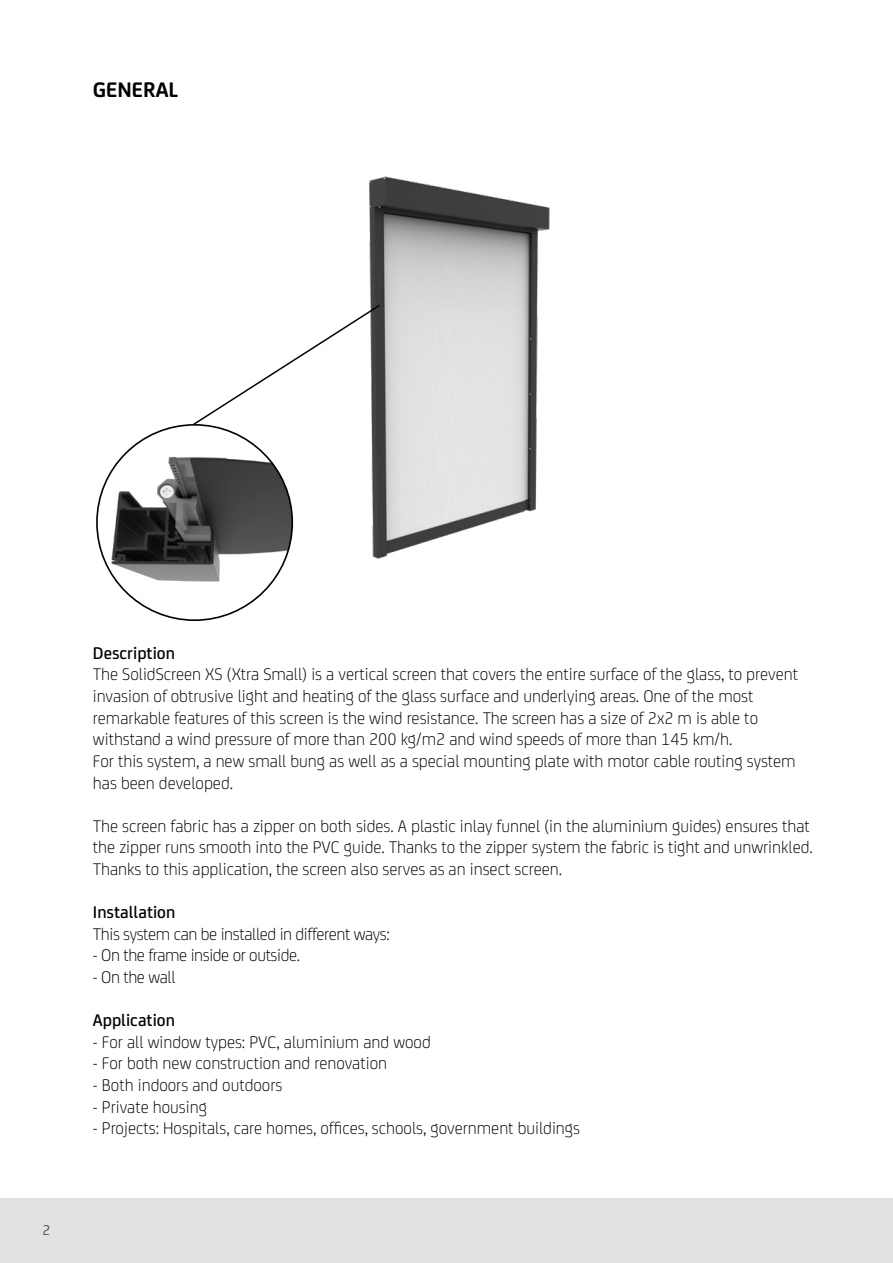
<style>
.page{position:relative;width:893px;height:1263px;background:#fff}
.page>*{position:absolute;margin:0;border:0;box-sizing:border-box;transform-origin:0 0}
.t1{font:700 22.5px "FS Joey";color:#000}
.t2{font:300 18px/21.6px "FS Joey";color:#000}
.t3{font:300 18px "FS Joey";letter-spacing:-.02em;color:#000}
.t4{font:500 18px "FS Joey";color:#000}
.t5{font:15px "FS Joey";color:#494949}
</style>
<div class="page">
<img style="left:369px;top:176px;width:181px;height:383px">
<img style="left:97px;top:425px;width:195px;height:195px;border-radius:98px">
<svg style="left:192px;top:303px;width:190px;height:123px"></svg>
<div style="left:0;top:1198px;width:893px;height:65px;background:#e1e1e1"></div>
<p class="t1" style="left:93px;top:73px;width:87px">GENERAL</p>
<p class="t5" style="left:43px;top:1219px;width:9px">2</p>
<p class="t4" style="left:93px;top:640px;width:83px">Description</p>
<p class="t2" style="left:93px;top:663px;width:707px">The SolidScreen XS (Xtra Small) is a vertical screen that covers the entire surface of the glass, to prevent invasion of obtrusive light and heating of the glass surface and underlying areas. One of the most remarkable features of this screen is the wind resistance. The screen has a size of 2x2 m is able to withstand a wind pressure of more than 200 kg/m2 and wind speeds of more than 145 km/h.<br>For this system, a new small bung as well as a special mounting plate with motor cable routing system has been developed.</p>
<p class="t2" style="left:93px;top:814px;width:721px">The screen fabric has a zipper on both sides. A plastic inlay funnel (in the aluminium guides) ensures that the zipper runs smooth into the PVC guide. Thanks to the zipper system the fabric is tight and unwrinkled.<br>Thanks to this application, the screen also serves as an insect screen.</p>
<p class="t4" style="left:93px;top:899px;width:84px">Installation</p>
<p class="t3" style="left:93px;top:921px;width:298px">This system can be installed in different ways:</p>
<p class="t3" style="left:93px;top:942px;width:209px">- On the frame inside or outside.</p>
<p class="t3" style="left:93px;top:964px;width:84px">- On the wall</p>
<p class="t4" style="left:93px;top:1007px;width:83px">Application</p>
<p class="t2" style="left:93px;top:1030px;width:339px">- For all window types: PVC, aluminium and wood</p>
<p class="t2" style="left:93px;top:1051px;width:296px">- For both new construction and renovation</p>
<p class="t2" style="left:93px;top:1073px;width:191px">- Both indoors and outdoors</p>
<p class="t2" style="left:93px;top:1095px;width:116px">- Private housing</p>
<p class="t2" style="left:93px;top:1116px;width:489px">- Projects: Hospitals, care homes, offices, schools, government buildings</p>
</div>
